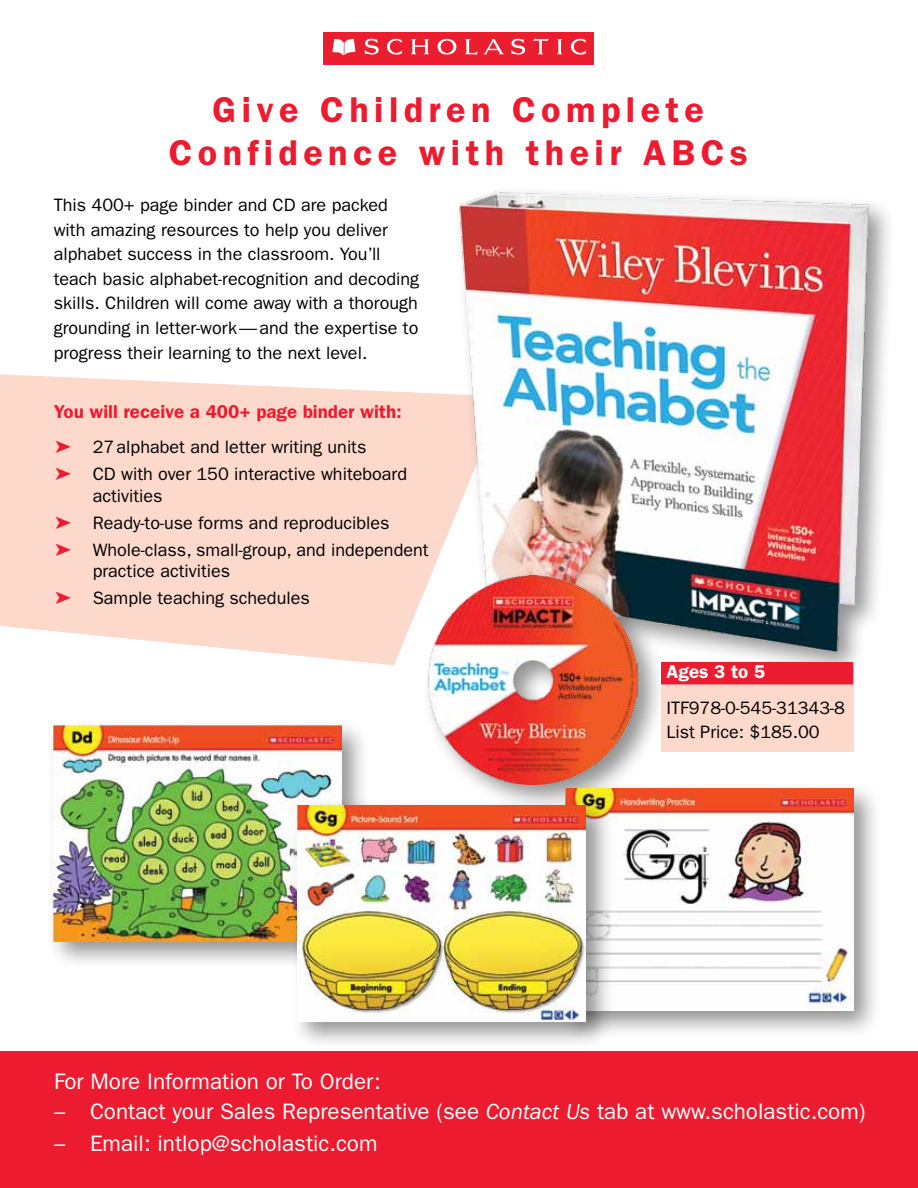
<style>
.page{position:relative;width:918px;height:1188px;background:#fff}
.page>*{position:absolute;margin:0;border:0;box-sizing:border-box;transform-origin:0 0}
.t1{font:600 36px/43.2px "ITC Franklin Gothic Std";letter-spacing:.15em;color:#ed1b2f;text-align:center}
.t2{font:22.5px "ITC Franklin Gothic Std";color:#fff}
.t3{font:600 18.75px "ITC Franklin Gothic Std";color:#ed1b2f}
.t4{font:600 18.75px "ITC Franklin Gothic Std";color:#fff}
.t5{font:18px/24.6px "ITC Franklin Gothic Std";color:#000}
.s1{color:#ed1b2f}
.s2{font-style:italic}
</style>
<div class="page">
<svg style="left:0;top:374px;width:442px;height:291px;background:#fddcd1"></svg>
<div style="left:0;top:1052px;width:918px;height:136px;background:#ed1b2f"></div>
<div style="left:324px;top:32px;width:270px;height:32px;background:#eb1e30"></div>
<svg style="left:332px;top:39px;width:23px;height:17px"></svg>
<svg style="left:365px;top:39px;width:14px;height:16px"></svg>
<svg style="left:387px;top:39px;width:15px;height:16px"></svg>
<svg style="left:411px;top:39px;width:18px;height:15px"></svg>
<svg style="left:511px;top:39px;width:14px;height:16px"></svg>
<svg style="left:533px;top:38px;width:16px;height:16px"></svg>
<svg style="left:557px;top:39px;width:5px;height:15px"></svg>
<svg style="left:570px;top:39px;width:16px;height:16px"></svg>
<svg style="left:438px;top:39px;width:18px;height:16px"></svg>
<svg style="left:465px;top:39px;width:39px;height:16px"></svg>
<img style="left:442px;top:191px;width:444px;height:471px">
<div style="left:421px;top:568px;width:245px;height:245px;background:#000;opacity:.43"></div>
<img style="left:429px;top:576px;width:209px;height:209px">
<div style="left:558px;top:781px;width:324px;height:258px;background:#000;opacity:.43"></div>
<img style="left:565px;top:788px;width:288px;height:223px">
<div style="left:46px;top:718px;width:324px;height:252px;background:#000;opacity:.43"></div>
<img style="left:54px;top:726px;width:288px;height:215px">
<div style="left:290px;top:798px;width:324px;height:252px;background:#000;opacity:.43"></div>
<img style="left:298px;top:805px;width:288px;height:216px">
<div style="left:661px;top:665px;width:192px;height:87px;background:#fdd9cc"></div>
<div style="left:661px;top:662px;width:192px;height:22px;background:#ed1b2f"></div>
<h1 class="t1" style="left:169px;top:88px;width:581px">Give Children Complete<br>Confidence with their ABCs</h1>
<p class="t5" style="left:54px;top:193px;width:367px">This 400+ page binder and CD are packed with amazing resources to help you deliver alphabet success in the classroom. You’ll teach basic alphabet-recognition and decoding skills. Children will come away with a thorough grounding in letter-work—and the expertise to progress their learning to the next level.</p>
<p class="t3" style="left:54px;top:400px;width:350px">You will receive a 400+ page binder with:</p>
<p class="t5" style="left:55px;top:434px;width:353px;line-height:27px"><span class="s1">➤</span> 27alphabet and letter writing units<br><span class="s1">➤</span> CD with over 150 interactive whiteboard</p>
<p class="t5" style="left:55px;top:482px;width:375px;line-height:27px;text-indent:37px">activities<br><span class="s1">➤</span> Ready-to-use forms and reproducibles<br><span class="s1">➤</span> Whole-class, small-group, and independent</p>
<p class="t5" style="left:55px;top:558px;width:256px;line-height:27px;text-indent:37px">practice activities<br><span class="s1">➤</span> Sample teaching schedules</p>
<p class="t4" style="left:667px;top:661px;width:100px">Ages 3 to 5</p>
<p class="t5" style="left:666px;top:695px;width:180px">ITF978-0-545-31343-8<br>List Price: $185.00</p>
<p class="t2" style="left:54px;top:1068px;width:329px">For More Information or To Order:</p>
<p class="t2" style="left:54px;top:1099px;width:813px">– Contact your Sales Representative (see <span class="s2">Contact Us</span> tab at www.scholastic.com)</p>
<p class="t2" style="left:54px;top:1131px;width:325px">– Email: intlop@scholastic.com</p>
</div>
